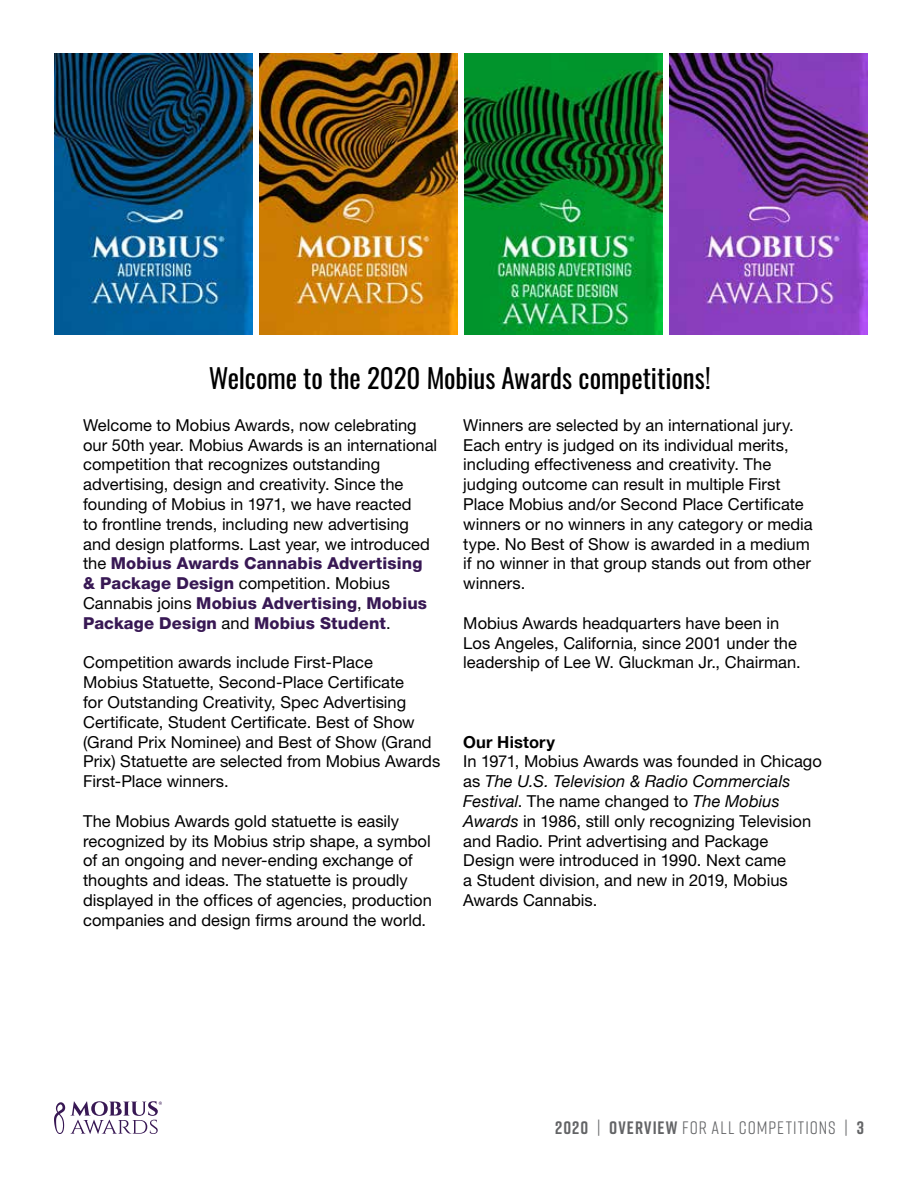
<style>
.page{position:relative;width:918px;height:1188px;background:#fff}
.page>*{position:absolute;margin:0;border:0;box-sizing:border-box;transform-origin:0 0}
.t1{font:27px "Oswald";color:#000}
.t2{font:18px "Rift";letter-spacing:.06em;color:#636466}
.t3{font:16.5px/19.8px "Helvetica Neue";color:#000}
.t4{font:700 16.5px "Helvetica Neue";letter-spacing:.01em;color:#000}
.s1{font-weight:800;color:#381854}
.s2{font-style:italic}
.s3{font-weight:700}
</style>
<div class="page">
<svg style="left:54px;top:1101px;width:108px;height:33px"></svg>
<img style="left:54px;top:54px;width:198px;height:280px">
<img style="left:259px;top:54px;width:198px;height:280px">
<img style="left:464px;top:54px;width:199px;height:280px">
<img style="left:669px;top:54px;width:199px;height:280px">
<h1 class="t1" style="left:209px;top:354px;width:503px">Welcome to the 2020 Mobius Awards competitions!</h1>
<p class="t3" style="left:83px;top:415px;width:356px">Welcome to Mobius Awards, now celebrating our 50th year. Mobius Awards is an international competition that recognizes outstanding advertising, design and creativity. Since the founding of Mobius in 1971, we have reacted<br>to frontline trends, including new advertising and design platforms. Last year, we introduced the <span class="s1">Mobius Awards Cannabis Advertising &amp; Package Design</span> competition. Mobius Cannabis joins <span class="s1">Mobius Advertising</span>, <span class="s1">Mobius Package Design</span> and <span class="s1">Mobius Student</span>.</p>
<p class="t3" style="left:83px;top:652px;width:359px">Competition awards include First-Place<br>Mobius Statuette, Second-Place Certificate<br>for Outstanding Creativity, Spec Advertising Certificate, Student Certificate. Best of Show (Grand Prix Nominee) and Best of Show (Grand Prix) Statuette are selected from Mobius Awards First-Place winners.</p>
<p class="t3" style="left:83px;top:811px;width:350px">The Mobius Awards gold statuette is easily recognized by its Mobius strip shape, a symbol of an ongoing and never-ending exchange of thoughts and ideas. The statuette is proudly displayed in the offices of agencies, production companies and design firms around the world.</p>
<p class="t3" style="left:463px;top:415px;width:351px">Winners are selected by an international jury.<br>Each entry is judged on its individual merits, including effectiveness and creativity. The judging outcome can result in multiple First Place Mobius and/or Second Place Certificate winners or no winners in any category or media type. No Best of Show is awarded in a medium if no winner in that group stands out from other winners.</p>
<p class="t3" style="left:463px;top:613px;width:336px">Mobius Awards headquarters have been in<br>Los Angeles, California, since 2001 under the leadership of Lee W. Gluckman Jr., Chairman.</p>
<p class="t4" style="left:463px;top:729px;width:93px">Our History</p>
<p class="t3" style="left:463px;top:751px;width:360px">In 1971, Mobius Awards was founded in Chicago as <span class="s2">The U.S. Television &amp; Radio Commercials Festival</span>. The name changed to <span class="s2">The Mobius Awards</span> in 1986, still only recognizing Television and Radio. Print advertising and Package Design were introduced in 1990. Next came<br>a Student division, and new in 2019, Mobius Awards Cannabis.</p>
<p class="t2" style="left:555px;top:1115px;width:310px"><span class="s3">2020</span> | <span class="s3">OVERVIEW</span> FOR ALL COMPETITIONS | <span class="s3">3</span></p>
</div>
